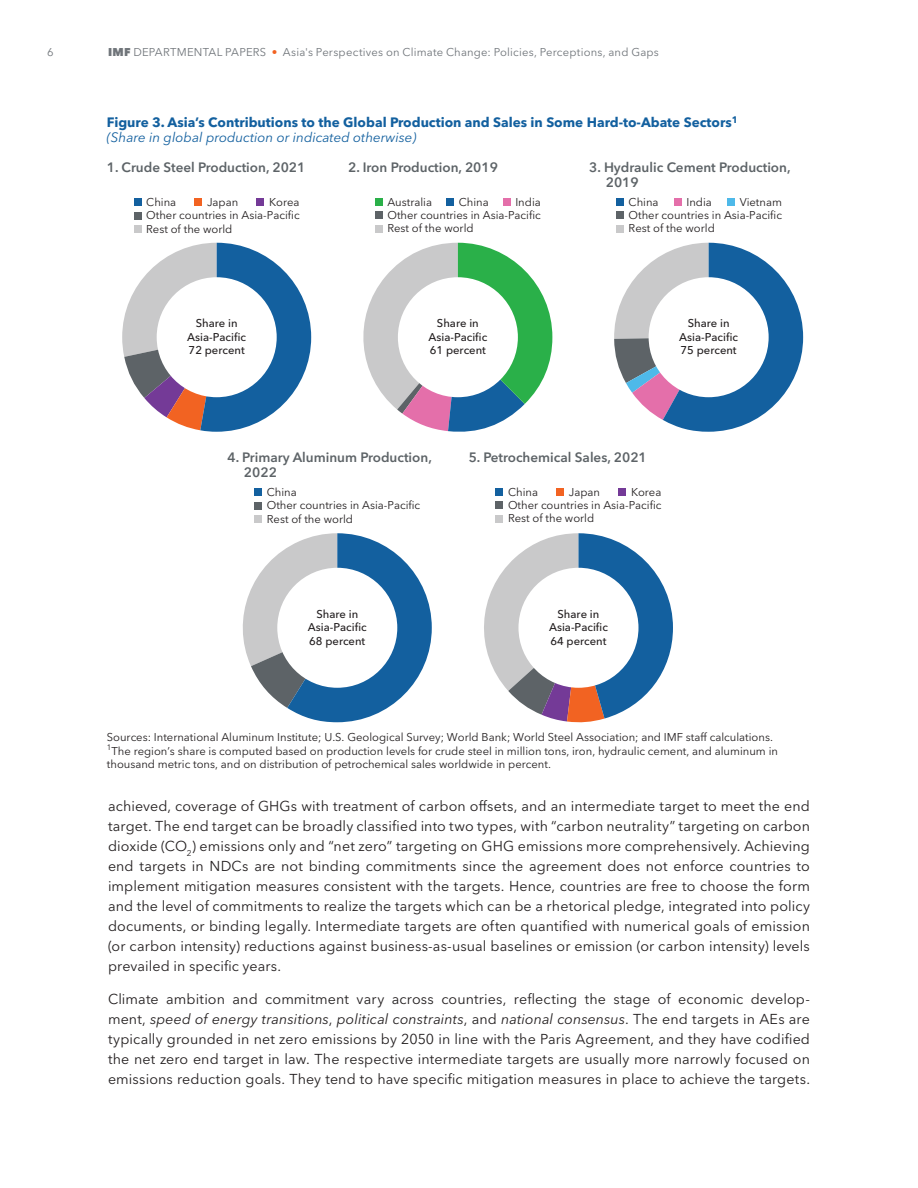
<style>
.page{position:relative;width:918px;height:1188px;background:#fff}
.page>*{position:absolute;margin:0;border:0;box-sizing:border-box;transform-origin:0 0}
.t1{font:14.25px/20px "Avenir Next W1 G";letter-spacing:.01em;color:#231f20;text-align:justify}
.t2{font:600 13.5px/15px "Avenir Next W1 G";color:#5d6367}
.t3{font:700 13.5px/15px "Avenir Next W1 G";color:#13609f}
.t4{font:11.25px/13.5px "Avenir Next W1 G";color:#231f20;text-align:justify}
.t5{font:500 11.25px/13.5px "Avenir Next W1 G";color:#231f20;text-align:center}
.Folio{font:11.25px "Avenir Next W1 G";letter-spacing:.015em;color:#70757a}
.s1{font-weight:800}
.s2{color:#f26221}
.s3{font-weight:400;font-style:italic}
.s4{font-style:italic}
</style>
<div class="page">
<svg style="left:122px;top:243px;width:189px;height:189px"></svg>
<div style="left:157px;top:277px;width:120px;height:120px;background:#fff;border-radius:50%"></div>
<svg style="left:363px;top:243px;width:189px;height:189px"></svg>
<div style="left:398px;top:277px;width:120px;height:120px;background:#fff;border-radius:50%"></div>
<svg style="left:614px;top:243px;width:189px;height:189px"></svg>
<div style="left:649px;top:277px;width:120px;height:120px;background:#fff;border-radius:50%"></div>
<svg style="left:242px;top:533px;width:190px;height:189px"></svg>
<div style="left:277px;top:568px;width:120px;height:120px;background:#fff;border-radius:50%"></div>
<svg style="left:484px;top:533px;width:189px;height:190px"></svg>
<div style="left:518px;top:568px;width:120px;height:120px;background:#fff;border-radius:50%"></div>
<div style="left:134px;top:198px;width:7px;height:8px;background:#13609f"></div>
<div style="left:195px;top:198px;width:7px;height:8px;background:#f26322"></div>
<div style="left:257px;top:198px;width:7px;height:8px;background:#743a97"></div>
<div style="left:134px;top:212px;width:7px;height:7px;background:#5d6367"></div>
<div style="left:134px;top:225px;width:7px;height:8px;background:#c9c9ca"></div>
<div style="left:375px;top:199px;width:7px;height:7px;background:#2ab049"></div>
<div style="left:446px;top:199px;width:8px;height:7px;background:#13609f"></div>
<div style="left:503px;top:199px;width:7px;height:7px;background:#e46faa"></div>
<div style="left:375px;top:212px;width:7px;height:7px;background:#5d6367"></div>
<div style="left:375px;top:225px;width:7px;height:8px;background:#c9c9ca"></div>
<div style="left:616px;top:199px;width:8px;height:7px;background:#13609f"></div>
<div style="left:674px;top:199px;width:7px;height:7px;background:#e46faa"></div>
<div style="left:727px;top:199px;width:8px;height:7px;background:#4eb9e9"></div>
<div style="left:616px;top:212px;width:8px;height:7px;background:#5d6367"></div>
<div style="left:616px;top:225px;width:8px;height:8px;background:#c9c9ca"></div>
<div style="left:254px;top:489px;width:8px;height:7px;background:#13609f"></div>
<div style="left:254px;top:502px;width:8px;height:8px;background:#5d6367"></div>
<div style="left:254px;top:516px;width:8px;height:7px;background:#c9c9ca"></div>
<div style="left:496px;top:489px;width:7px;height:7px;background:#13609f"></div>
<div style="left:556px;top:489px;width:8px;height:7px;background:#f26322"></div>
<div style="left:619px;top:489px;width:7px;height:7px;background:#743a97"></div>
<div style="left:496px;top:502px;width:7px;height:7px;background:#5d6367"></div>
<div style="left:496px;top:515px;width:7px;height:8px;background:#c9c9ca"></div>
<p class="Folio" style="left:47px;top:43px;width:8px">6</p>
<p class="Folio" style="left:108px;top:43px;width:552px"><span class="s1">IMF</span> DEPARTMENTAL PAPERS <span class="s2">•</span> Asia's Perspectives on Climate Change: Policies, Perceptions, and Gaps</p>
<p class="t3" style="left:107px;top:114px;width:633px">Figure 3. Asia’s Contributions to the Global Production and Sales in Some Hard-to-Abate Sectors<sup>1 </sup><span class="s3">(Share in global production or indicated otherwise)</span></p>
<p class="t2" style="left:107px;top:159px;width:200px">1. Crude Steel Production, 2021</p>
<p class="t2" style="left:348px;top:159px;width:151px">2. Iron Production, 2019</p>
<p class="t2" style="left:606px;top:159px;width:186px;text-indent:-16px">3. Hydraulic Cement Production,<br>2019</p>
<p class="t4" style="left:146px;top:194px;width:32px">China</p>
<p class="t4" style="left:207px;top:194px;width:33px">Japan</p>
<p class="t4" style="left:146px;top:194px;width:155px;text-indent:123px">Korea Other countries in Asia-Pacific Rest of the world</p>
<p class="t4" style="left:387px;top:194px;width:46px">Australia</p>
<p class="t4" style="left:459px;top:194px;width:32px">China</p>
<p class="t4" style="left:387px;top:194px;width:155px;text-indent:128px">India Other countries in Asia-Pacific Rest of the world</p>
<p class="t4" style="left:629px;top:194px;width:32px">China</p>
<p class="t4" style="left:686px;top:194px;width:27px">India</p>
<p class="t4" style="left:629px;top:194px;width:155px;text-indent:111px">Vietnam Other countries in Asia-Pacific Rest of the world</p>
<p class="t5" style="left:187px;top:315px;width:60px">Share in<br>Asia-Pacific<br>72 percent</p>
<p class="t5" style="left:428px;top:315px;width:60px">Share in<br>Asia-Pacific<br>61 percent</p>
<p class="t5" style="left:679px;top:315px;width:60px">Share in<br>Asia-Pacific<br>75 percent</p>
<p class="t2" style="left:244px;top:448px;width:189px;text-indent:-16px">4. Primary Aluminum Production,<br>2022</p>
<p class="t2" style="left:469px;top:448px;width:180px">5. Petrochemical Sales, 2021</p>
<p class="t4" style="left:267px;top:484px;width:155px;text-align:left">China<br>Other countries in Asia-Pacific<br>Rest of the world</p>
<p class="t4" style="left:508px;top:484px;width:32px">China</p>
<p class="t4" style="left:569px;top:484px;width:33px">Japan</p>
<p class="t4" style="left:508px;top:484px;width:155px;text-indent:123px">Korea Other countries in Asia-Pacific Rest of the world</p>
<p class="t5" style="left:308px;top:606px;width:60px">Share in<br>Asia-Pacific<br>68 percent</p>
<p class="t5" style="left:549px;top:606px;width:60px">Share in<br>Asia-Pacific<br>64 percent</p>
<p class="t4" style="left:107px;top:730px;width:673px;text-align:left">Sources: International Aluminum Institute; U.S. Geological Survey; World Bank; World Steel Association; and IMF staff calculations.<br><sup>1</sup>The region’s share is computed based on production levels for crude steel in million tons, iron, hydraulic cement, and aluminum in thousand metric tons, and on distribution of petrochemical sales worldwide in percent.</p>
<p class="t1" style="left:108px;top:795px;width:704px">achieved, coverage of GHGs with treatment of carbon offsets, and an intermediate target to meet the end target. The end target can be broadly classified into two types, with “carbon neutrality” targeting on carbon dioxide (CO<sub>2</sub>) emissions only and “net zero” targeting on GHG emissions more comprehensively. Achieving end targets in NDCs are not binding commitments since the agreement does not enforce countries to implement mitigation measures consistent with the targets. Hence, countries are free to choose the form and the level of commitments to realize the targets which can be a rhetorical pledge, integrated into policy documents, or binding legally. Intermediate targets are often quantified with numerical goals of emission (or carbon intensity) reductions against business-as-usual baselines or emission (or carbon intensity) levels prevailed in specific years.</p>
<p class="t1" style="left:108px;top:988px;width:704px">Climate ambition and commitment vary across countries, reflecting the stage of economic develop&shy;ment, <span class="s4">speed of energy transitions</span>, <span class="s4">political constraints</span>, and <span class="s4">national consensus</span>. The end targets in AEs are typically grounded in net zero emissions by 2050 in line with the Paris Agreement, and they have codified the net zero end target in law. The respective intermediate targets are usually more narrowly focused on emissions reduction goals. They tend to have specific mitigation measures in place to achieve the targets.</p>
</div>
